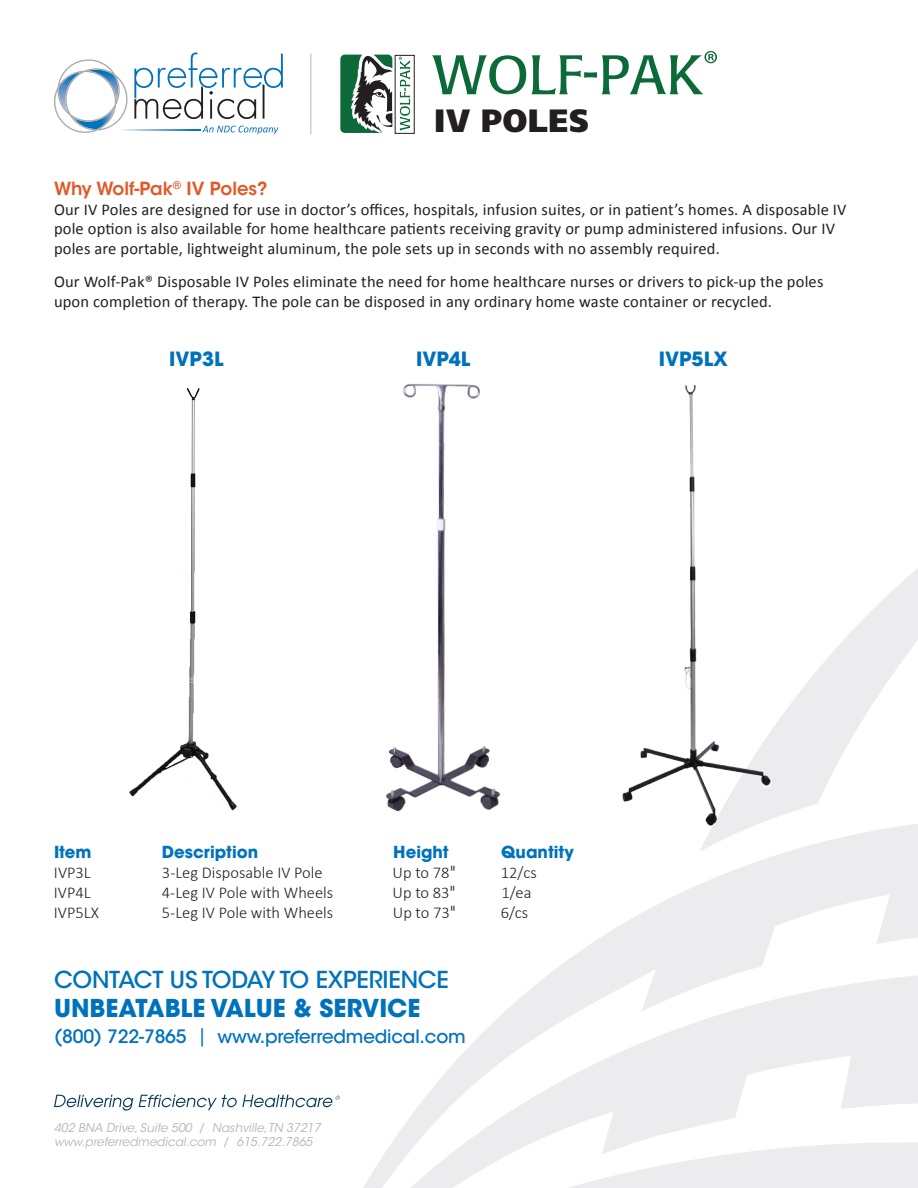
<style>
.page{position:relative;width:918px;height:1188px;background:#fff}
.page>*{position:absolute;margin:0;border:0;box-sizing:border-box;transform-origin:0 0}
.t1{font:800 32.1px "Core Sans N85";color:#231f20}
.t2{font:700 24.45px "ITC Avant Garde Std";color:#0072bc}
.t3{font:500 23.25px "ITC Avant Garde Std";letter-spacing:-.01em;color:#0072bc}
.t4{font:700 19.5px "ITC Avant Garde Std";color:#0072bc}
.t5{font:500 18.3px "ITC Avant Garde Std";letter-spacing:-.01em;color:#0072bc}
.t6{font:600 18px "ITC Avant Garde Std";color:#e25828}
.t7{font:16.5px/19.8px "Calibri";letter-spacing:.01em;color:#231f20}
.t8{font:300 16.5px "Calibri";color:#231f20}
.t9{font:700 16.5px "ITC Avant Garde Std";color:#0072bc}
.t10{font:italic 12px/14.4px "ITC Avant Garde Std";color:#b2b7bb}
.s1{font-family:"ITC Avant Garde Std";font-weight:400}
.s2{font-weight:400}
.s3{font-style:normal}
</style>
<div class="page">
<svg style="left:363px;top:568px;width:555px;height:620px"></svg>
<div style="left:894px;top:693px;width:24px;height:111px;background:#fff"></div>
<img style="left:129px;top:388px;width:108px;height:423px">
<img style="left:375px;top:384px;width:133px;height:437px">
<svg style="left:54px;top:1095px;width:79px;height:15px"></svg>
<svg style="left:139px;top:1095px;width:201px;height:15px"></svg>
<hr style="left:310px;top:54px;width:1px;height:80px;background:#b2b7bb">
<svg style="left:54px;top:59px;width:74px;height:74px"></svg>
<svg style="left:134px;top:53px;width:149px;height:66px"></svg>
<svg style="left:202px;top:126px;width:76px;height:8px"></svg>
<svg style="left:118px;top:130px;width:83px;height:1px"></svg>
<svg style="left:399px;top:57px;width:11px;height:74px"></svg>
<div style="left:395px;top:55px;width:20px;height:79px;border:1px solid #231f20"></div>
<svg style="left:340px;top:55px;width:52px;height:78px"></svg>
<svg style="left:432px;top:51px;width:285px;height:43px"></svg>
<img style="left:622px;top:386px;width:149px;height:440px">
<h1 class="t1" style="left:434px;top:100px;width:157px">IV POLES</h1>
<p class="t6" style="left:54px;top:177px;width:215px">Why Wolf-Pak<sup>®</sup> IV Poles?</p>
<p class="t7" style="left:54px;top:198px;width:794px">Our IV Poles are designed for use in doctor’s offices, hospitals, infusion suites, or in patient’s homes. A disposable IV pole option is also available for home healthcare patients receiving gravity or pump administered infusions. Our IV poles are portable, lightweight aluminum, the pole sets up in seconds with no assembly required.</p>
<p class="t7" style="left:54px;top:271px;width:771px">Our Wolf-Pak® Disposable IV Poles eliminate the need for home healthcare nurses or drivers to pick-up the poles upon completion of therapy. The pole can be disposed in any ordinary home waste container or recycled.</p>
<p class="t4" style="left:169px;top:346px;width:56px">IVP3L</p>
<p class="t4" style="left:416px;top:346px;width:56px">IVP4L</p>
<p class="t4" style="left:659px;top:346px;width:71px">IVP5LX</p>
<p class="t9" style="left:54px;top:842px;width:39px">Item</p>
<p class="t9" style="left:162px;top:842px;width:98px">Description</p>
<p class="t9" style="left:393px;top:842px;width:57px">Height</p>
<p class="t9" style="left:501px;top:842px;width:74px">Quantity</p>
<p class="t8" style="left:54px;top:862px;width:38px">IVP3L</p>
<p class="t8" style="left:162px;top:862px;width:162px">3-Leg Disposable IV Pole</p>
<p class="t8" style="left:393px;top:862px;width:65px">Up to 78<span class="s1">"</span></p>
<p class="t8" style="left:501px;top:862px;width:37px">12/cs</p>
<p class="t8" style="left:54px;top:882px;width:38px">IVP4L</p>
<p class="t8" style="left:162px;top:882px;width:173px">4-Leg IV Pole with Wheels</p>
<p class="t8" style="left:393px;top:882px;width:65px">Up to 83<span class="s1">"</span></p>
<p class="t8" style="left:502px;top:882px;width:32px">1/ea</p>
<p class="t8" style="left:54px;top:902px;width:47px">IVP5LX</p>
<p class="t8" style="left:162px;top:902px;width:173px">5-Leg IV Pole with Wheels</p>
<p class="t8" style="left:393px;top:902px;width:65px">Up to 73<span class="s1">"</span></p>
<p class="t8" style="left:501px;top:902px;width:29px">6/cs</p>
<h3 class="t3" style="left:54px;top:965px;width:396px">CONTACT US TODAY TO EXPERIENCE</h3>
<h2 class="t2" style="left:54px;top:993px;width:368px">UNBEATABLE VALUE &amp; SERVICE</h2>
<p class="t5" style="left:54px;top:1025px;width:413px">(800) 722-7865 <span class="s2">|</span> www.preferredmedical.com</p>
<p class="t10" style="left:54px;top:1120px;width:268px">402 BNA Drive, Suite 500 <span class="s3">/</span> Nashville, TN 37217 www.preferredmedical.com <span class="s3">/</span> 615.722.7865</p>
</div>
